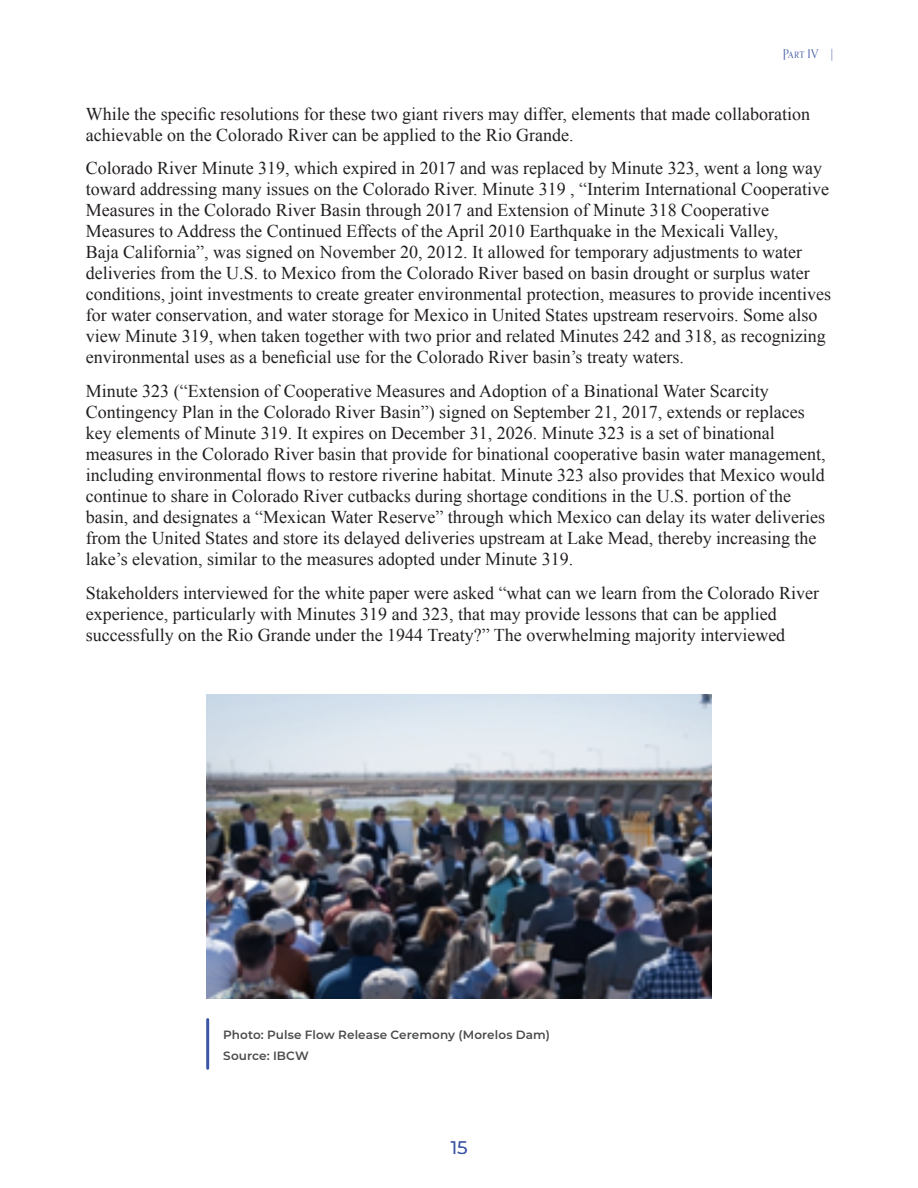
<style>
.page{position:relative;width:918px;height:1188px;background:#fff}
.page>*{position:absolute;margin:0;border:0;box-sizing:border-box;transform-origin:0 0}
.Body_Text{font:18px/21px "Times New Roman";color:#231f20}
.t1{font:18px "Montserrat";color:#3d56a5}
.Images_B_Title{font:600 12px "Montserrat";letter-spacing:.01em;color:#4b4c4d}
.Chapter_-_Author{font:12px "Orpheus Pro";letter-spacing:.025em;color:#3d56a5}
</style>
<div class="page">
<hr style="left:206px;top:1020px;width:3px;height:48px;background:#3d56a5">
<img style="left:206px;top:694px;width:506px;height:304px">
<p class="Chapter_-_Author" style="left:783px;top:46px;width:52px">Part IV |</p>
<p class="Body_Text" style="left:86px;top:103px;width:726px">While the specific resolutions for these two giant rivers may differ, elements that made collaboration achievable on the Colorado River can be applied to the Rio Grande.</p>
<p class="Body_Text" style="left:86px;top:157px;width:747px">Colorado River Minute 319, which expired in 2017 and was replaced by Minute 323, went a long way toward addressing many issues on the Colorado River. Minute 319 , “Interim International Cooperative Measures in the Colorado River Basin through 2017 and Extension of Minute 318 Cooperative Measures to Address the Continued Effects of the April 2010 Earthquake in the Mexicali Valley,<br>Baja California”, was signed on November 20, 2012. It allowed for temporary adjustments to water deliveries from the U.S. to Mexico from the Colorado River based on basin drought or surplus water conditions, joint investments to create greater environmental protection, measures to provide incentives for water conservation, and water storage for Mexico in United States upstream reservoirs. Some also view Minute 319, when taken together with two prior and related Minutes 242 and 318, as recognizing environmental uses as a beneficial use for the Colorado River basin’s treaty waters.</p>
<p class="Body_Text" style="left:86px;top:380px;width:741px">Minute 323 (“Extension of Cooperative Measures and Adoption of a Binational Water Scarcity Contingency Plan in the Colorado River Basin”) signed on September 21, 2017, extends or replaces key elements of Minute 319. It expires on December 31, 2026. Minute 323 is a set of binational measures in the Colorado River basin that provide for binational cooperative basin water management, including environmental flows to restore riverine habitat. Minute 323 also provides that Mexico would continue to share in Colorado River cutbacks during shortage conditions in the U.S. portion of the basin, and designates a “Mexican Water Reserve” through which Mexico can delay its water deliveries from the United States and store its delayed deliveries upstream at Lake Mead, thereby increasing the lake’s elevation, similar to the measures adopted under Minute 319.</p>
<p class="Body_Text" style="left:86px;top:582px;width:735px">Stakeholders interviewed for the white paper were asked “what can we learn from the Colorado River experience, particularly with Minutes 319 and 323, that may provide lessons that can be applied successfully on the Rio Grande under the 1944 Treaty?” The overwhelming majority interviewed</p>
<p class="Images_B_Title" style="left:223px;top:1027px;width:328px">Photo: Pulse Flow Release Ceremony (Morelos Dam)</p>
<p class="Images_B_Title" style="left:223px;top:1047px;width:87px">Source: IBCW</p>
<p class="t1" style="left:451px;top:1135px;width:18px">15</p>
</div>
